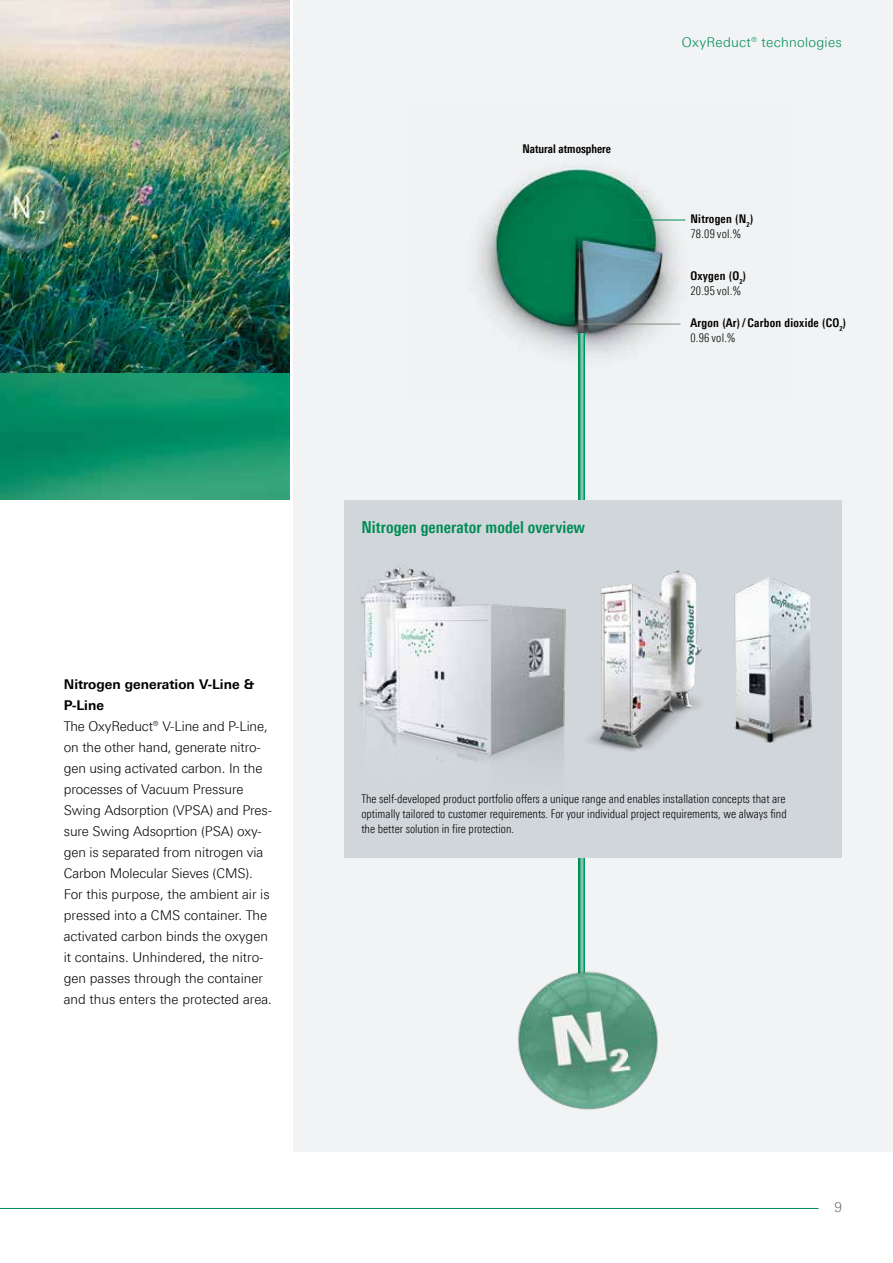
<style>
.page{position:relative;width:893px;height:1263px;background:#fff}
.page>*{position:absolute;margin:0;border:0;box-sizing:border-box;transform-origin:0 0}
.t1{font:700 condensed 16.5px "LT Univers";color:#008c57}
.t2{font:300 13.5px/21px "LT Univers Basic";letter-spacing:-.01em;color:#000}
.t3{font:700 13.5px/21px "LT Univers Basic";color:#000}
.t4{font:300 13.5px "LT Univers Basic";letter-spacing:.02em;color:#008c57}
.t5{font:300 condensed 12px/15px "LT Univers";color:#000}
.t6{font:700 condensed 12px/15px "LT Univers";letter-spacing:.02em;color:#000}
.t7{font:700 condensed 12px "LT Univers";color:#000}
.s1{font-weight:300}
.s2{font-weight:700}
</style>
<div class="page">
<img style="left:0;top:0;width:289px;height:374px">
<div style="left:293px;top:0;width:600px;height:1151px;background:#f1f3f4"></div>
<img style="left:0;top:374px;width:289px;height:126px">
<hr style="left:0;top:1208px;width:819px;height:1px;background:#008c57">
<img style="left:477px;top:165px;width:209px;height:189px">
<hr style="left:580px;top:324px;width:100px;height:1px;background:#878786">
<hr style="left:630px;top:220px;width:55px;height:1px;background:#008c57">
<svg style="left:578px;top:333px;width:7px;height:618px;background:#3ba881"></svg>
<img style="left:518px;top:951px;width:140px;height:159px">
<div style="left:344px;top:500px;width:498px;height:357px;background:#d1d6da"></div>
<img style="left:358px;top:565px;width:208px;height:197px">
<img style="left:589px;top:570px;width:113px;height:181px">
<img style="left:734px;top:577px;width:79px;height:166px">
<p class="t3" style="left:64px;top:673px;width:192px">Nitrogen generation V-Line &amp;<br>P-Line</p>
<p class="t2" style="left:64px;top:716px;width:210px">The OxyReduct® V-Line and P-Line, on the other hand, generate nitro&shy;gen using activated carbon. In the processes of Vacuum Pressure Swing Adsorption (VPSA) and Pres&shy;sure Swing Adsoprtion (PSA) oxy&shy;gen is separated from nitrogen via Carbon Molecular Sieves (CMS).<br>For this purpose, the ambient air is pressed into a CMS container. The activated carbon binds the oxygen it contains. Unhindered, the nitro&shy;gen passes through the container and thus enters the protected area.</p>
<p class="t7" style="left:522px;top:142px;width:90px">Natural atmosphere</p>
<p class="t1" style="left:361px;top:517px;width:225px">Nitrogen generator model overview</p>
<p class="t4" style="left:682px;top:34px;width:162px">OxyReduct® technologies</p>
<p class="t6" style="left:690px;top:212px;width:64px">Nitrogen (N<sub>2</sub>)<br><span class="s1">78.09 vol.%</span></p>
<p class="t5" style="left:690px;top:268px;width:57px"><span class="s2">Oxygen (O</span><sub>2</sub><span class="s2">)<br></span>20.95 vol.%</p>
<p class="t6" style="left:690px;top:315px;width:157px">Argon (Ar) / Carbon dioxide (CO<sub>2</sub>)<br><span class="s1">0.96 vol.%</span></p>
<p class="t5" style="left:361px;top:791px;width:427px;text-align:justify">The self-developed product portfolio offers a unique range and enables installation concepts that are optimally tailored to customer requirements. For your individual project requirements, we always find the better solution in fire protection.</p>
<p class="t2" style="left:834px;top:1196px;width:9px">9</p>
</div>
